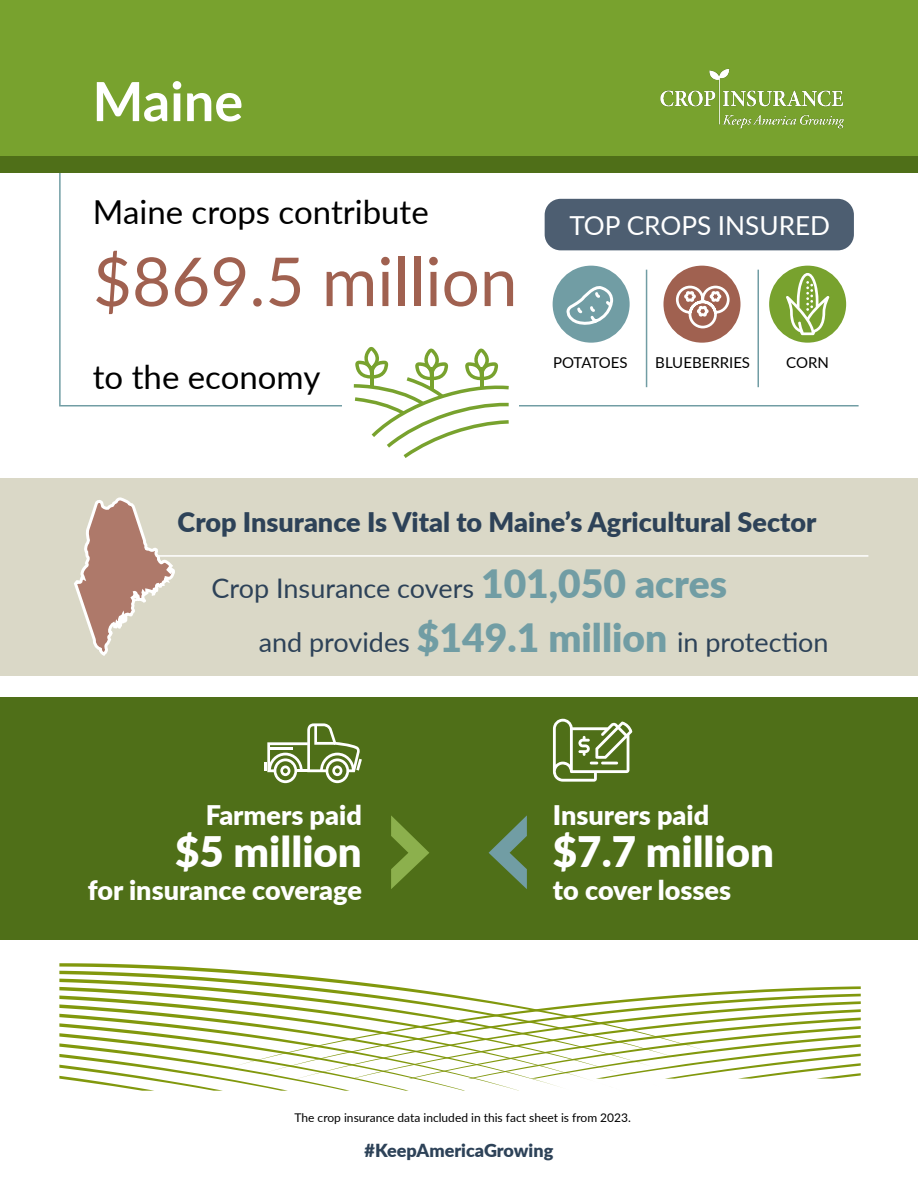
<style>
.page{position:relative;width:918px;height:1188px;background:#fff}
.page>*{position:absolute;margin:0;border:0;box-sizing:border-box;transform-origin:0 0}
.t1{font:67.5px "Lato";color:#a06150}
.t2{font:700 54px "Lato";color:#fff}
.t3{font:900 42px "Lato";color:#fff}
.t4{font:33px "Lato";color:#000}
.t5{font:27px "Lato";color:#2d4258}
.t6{font:900 27px "Lato";color:#fff}
.t7{font:900 27px "Lato";color:#2d4258}
.t8{font:26.25px "Lato";color:#fff}
.t9{font:900 18px "Lato";color:#2d4258}
.t10{font:15px "Lato";color:#000}
.t11{font:15px "Lato";letter-spacing:-.03em;color:#000}
.t12{font:12px "Lato";color:#000}
.s1{font-weight:900;font-size:39px;color:#719da4}
</style>
<div class="page">
<svg style="left:58px;top:172px;width:802px;height:235px"></svg>
<div style="left:0;top:0;width:918px;height:156px;background:#78a22e"></div>
<svg style="left:726px;top:1001px;width:135px;height:8px"></svg>
<svg style="left:59px;top:963px;width:667px;height:43px"></svg>
<svg style="left:59px;top:971px;width:636px;height:37px"></svg>
<svg style="left:59px;top:979px;width:605px;height:30px"></svg>
<svg style="left:59px;top:987px;width:573px;height:22px"></svg>
<svg style="left:59px;top:996px;width:541px;height:13px"></svg>
<svg style="left:59px;top:1004px;width:512px;height:5px"></svg>
<svg style="left:59px;top:1009px;width:802px;height:82px"></svg>
<div style="left:0;top:156px;width:918px;height:16px;background:#4f6f18"></div>
<img style="left:655px;top:66px;width:194px;height:71px">
<div style="left:553px;top:266px;width:77px;height:77px;background:#719da4;border-radius:50%"></div>
<div style="left:663px;top:266px;width:78px;height:77px;background:#a06150;border-radius:50%"></div>
<div style="left:769px;top:266px;width:77px;height:77px;background:#78a22e;border-radius:50%"></div>
<div style="left:543px;top:197px;width:312px;height:55px;background:#4d5e71;border-radius:17px"></div>
<div style="left:542px;top:196px;width:315px;height:57px;border:3px solid #fff;border-radius:17px"></div>
<hr style="left:646px;top:270px;width:1px;height:117px;background:#719da4">
<hr style="left:758px;top:270px;width:1px;height:117px;background:#719da4">
<div style="left:0;top:698px;width:918px;height:242px;background:#4f6f18"></div>
<div style="left:0;top:478px;width:918px;height:198px;background:#dad8c7"></div>
<svg style="left:553px;top:719px;width:79px;height:63px"></svg>
<hr style="left:149px;top:555px;width:719px;height:2px;background:#fff">
<svg style="left:391px;top:815px;width:38px;height:74px"></svg>
<svg style="left:489px;top:815px;width:38px;height:74px"></svg>
<div style="left:342px;top:390px;width:177px;height:42px;background:#fff"></div>
<svg style="left:354px;top:347px;width:155px;height:111px"></svg>
<svg style="left:74px;top:497px;width:103px;height:159px"></svg>
<svg style="left:264px;top:723px;width:98px;height:60px"></svg>
<svg style="left:786px;top:273px;width:43px;height:62px"></svg>
<svg style="left:566px;top:286px;width:48px;height:39px"></svg>
<svg style="left:675px;top:285px;width:56px;height:60px"></svg>
<p class="t2" style="left:92px;top:62px;width:152px">Maine</p>
<p class="t4" style="left:93px;top:188px;width:337px">Maine crops contribute</p>
<p class="t1" style="left:93px;top:233px;width:426px">$869.5 million</p>
<p class="t4" style="left:93px;top:353px;width:229px">to the economy</p>
<p class="t8" style="left:569px;top:207px;width:262px">TOP CROPS INSURED</p>
<p class="t11" style="left:553px;top:352px;width:76px">POTATOES</p>
<p class="t10" style="left:655px;top:352px;width:96px">BLUEBERRIES</p>
<p class="t10" style="left:786px;top:352px;width:44px">CORN</p>
<p class="t7" style="left:178px;top:502px;width:640px">Crop Insurance Is Vital to Maine’s Agricultural Sector</p>
<p class="t5" style="left:212px;top:569px;width:517px">Crop Insurance covers <span class="s1">101,050 acres</span></p>
<p class="t5" style="left:259px;top:623px;width:572px">and provides <span class="s1">$149.1 million</span> in protection</p>
<p class="t6" style="left:206px;top:795px;width:158px">Farmers paid</p>
<p class="t3" style="left:175px;top:820px;width:188px">$5 million</p>
<p class="t6" style="left:88px;top:870px;width:276px">for insurance coverage</p>
<p class="t6" style="left:553px;top:795px;width:158px">Insurers paid</p>
<p class="t3" style="left:553px;top:820px;width:223px">$7.7 million</p>
<p class="t6" style="left:553px;top:870px;width:180px">to cover losses</p>
<p class="t12" style="left:295px;top:1109px;width:338px">The crop insurance data included in this fact sheet is from 2023.</p>
<p class="t9" style="left:365px;top:1137px;width:190px">#KeepAmericaGrowing</p>
</div>
